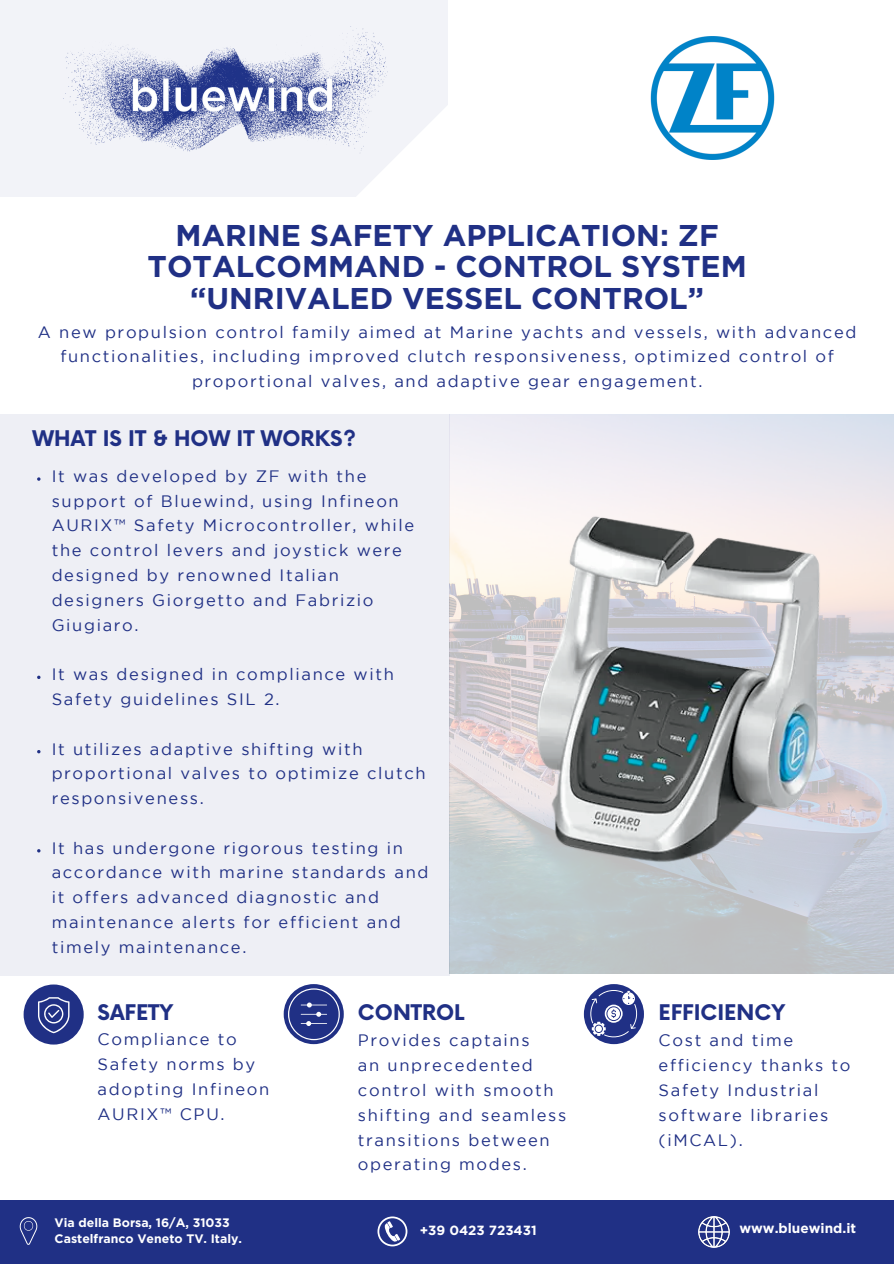
<style>
.page{position:relative;width:894px;height:1264px;background:#fff}
.page>*{position:absolute;margin:0;border:0;box-sizing:border-box;transform-origin:0 0}
.t1{font:700 30px/31.5px "Gotham";color:#203085;text-align:center}
.t2{font:700 21px "Now";color:#203085}
.t3{font:16.5px/24.8px "Gotham";letter-spacing:.1em;color:#203085}
.t4{font:700 13.65px "Gotham";color:#fff}
.t5{font:700 13.35px "Gotham";color:#fff}
.t6{font:700 12.3px/16.4px "Gotham";color:#fff}
</style>
<div class="page">
<div style="left:0;top:1199px;width:893px;height:64px;background:#203085"></div>
<svg style="left:377px;top:1216px;width:30px;height:30px"></svg>
<img style="left:698px;top:1216px;width:30px;height:31px">
<svg style="left:20px;top:1217px;width:17px;height:27px"></svg>
<div style="left:0;top:0;width:447px;height:196px;background:#f2f3f8"></div>
<img style="left:63px;top:26px;width:325px;height:126px">
<svg style="left:328px;top:74px;width:120px;height:123px"></svg>
<img style="left:650px;top:37px;width:125px;height:123px">
<div style="left:0;top:414px;width:449px;height:561px;background:#eeeff5"></div>
<img style="left:449px;top:414px;width:444px;height:559px">
<img style="left:488px;top:482px;width:369px;height:470px">
<div style="left:583px;top:984px;width:60px;height:60px;background:#203085;border-radius:50%"></div>
<svg style="left:588px;top:989px;width:50px;height:49px"></svg>
<svg style="left:283px;top:984px;width:61px;height:60px"></svg>
<svg style="left:288px;top:988px;width:52px;height:52px"></svg>
<svg style="left:37px;top:477px;width:3px;height:4px"></svg>
<div style="left:24px;top:984px;width:60px;height:60px;background:#203085;border-radius:50%"></div>
<svg style="left:38px;top:997px;width:31px;height:36px"></svg>
<h1 class="t1" style="left:147px;top:218px;width:600px">MARINE SAFETY APPLICATION: ZF<br>TOTALCOMMAND - CONTROL SYSTEM “UNRIVALED VESSEL CONTROL”</h1>
<p class="t3" style="left:38px;top:320px;width:819px;text-align:center">A new propulsion control family aimed at Marine yachts and vessels, with advanced functionalities, including improved clutch responsiveness, optimized control of proportional valves, and adaptive gear engagement.</p>
<p class="t2" style="left:33px;top:427px;width:325px">WHAT IS IT &amp; HOW IT WORKS?</p>
<p class="t3" style="left:52px;top:465px;width:364px">It was developed by ZF with the support of Bluewind, using Infineon<br>AURIX™ Safety Microcontroller, while the control levers and joystick were designed by renowned Italian designers Giorgetto and Fabrizio<br>Giugiaro.</p>
<p class="t3" style="left:52px;top:663px;width:344px">It was designed in compliance with<br>Safety guidelines SIL 2.</p>
<p class="t3" style="left:52px;top:737px;width:375px">It utilizes adaptive shifting with proportional valves to optimize clutch responsiveness.</p>
<p class="t3" style="left:52px;top:836px;width:378px">It has undergone rigorous testing in accordance with marine standards and it offers advanced diagnostic and maintenance alerts for efficient and timely maintenance.</p>
<p class="t2" style="left:98px;top:1000px;width:77px">SAFETY</p>
<p class="t3" style="left:98px;top:1028px;width:173px">Compliance to<br>Safety norms by adopting Infineon<br>AURIX™ CPU.</p>
<p class="t2" style="left:358px;top:1000px;width:108px">CONTROL</p>
<p class="t3" style="left:358px;top:1029px;width:210px">Provides captains<br>an unprecedented control with smooth shifting and seamless transitions between operating modes.</p>
<p class="t2" style="left:658px;top:1001px;width:128px">EFFICIENCY</p>
<p class="t3" style="left:658px;top:1029px;width:193px">Cost and time efficiency thanks to<br>Safety Industrial software libraries (iMCAL).</p>
<p class="t6" style="left:55px;top:1213px;width:189px">Via della Borsa, 16/A, 31033<br>Castelfranco Veneto TV. Italy.</p>
<p class="t5" style="left:419px;top:1222px;width:118px">+39 0423 723431</p>
<p class="t4" style="left:739px;top:1220px;width:118px">www.bluewind.it</p>
</div>
